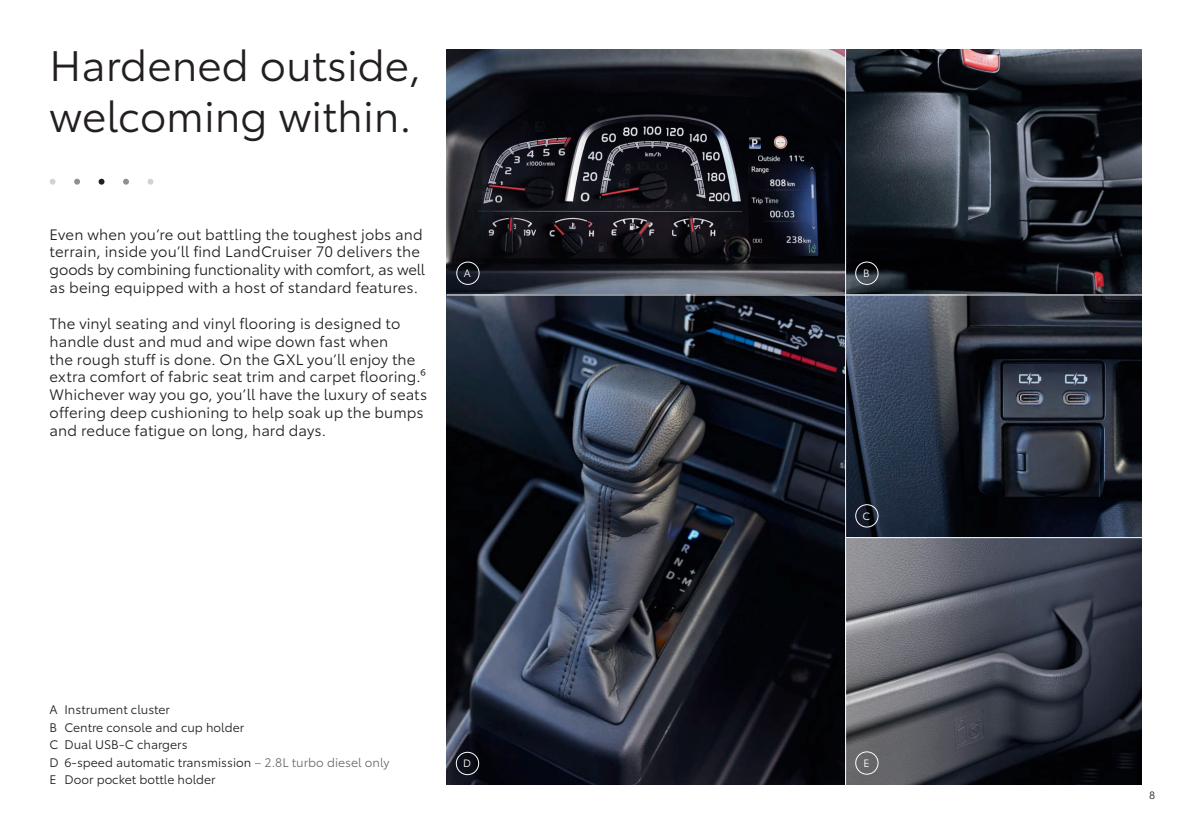
<style>
.page{position:relative;width:1191px;height:834px;background:#fff}
.page>*{position:absolute;margin:0;border:0;box-sizing:border-box;transform-origin:0 0}
.t1{font:42px/50.4px "Toyota Type";color:#231f20}
.t2{font:14.88px/17.8px "Toyota Type";letter-spacing:.005em;color:#231f20}
.t3{font:12.25px/17.5px "Toyota Type";color:#231f20}
.t4{font:10.5px "Toyota Type";color:#fff}
.t5{font:10.5px "Toyota Type";color:#231f20}
.s1{color:#6c6d70}
</style>
<div class="page">
<img style="left:846px;top:50px;width:295px;height:487px">
<div style="left:855px;top:262px;width:23px;height:22px;border:1px solid #fff;border-radius:50%"></div>
<div style="left:855px;top:504px;width:23px;height:23px;border:1px solid #fff;border-radius:50%"></div>
<svg style="left:50px;top:179px;width:6px;height:6px"></svg>
<svg style="left:74px;top:179px;width:6px;height:6px"></svg>
<svg style="left:99px;top:179px;width:5px;height:6px"></svg>
<svg style="left:123px;top:179px;width:6px;height:6px"></svg>
<svg style="left:147px;top:179px;width:6px;height:6px"></svg>
<img style="left:446px;top:50px;width:399px;height:734px">
<img style="left:846px;top:538px;width:295px;height:246px">
<div style="left:855px;top:751px;width:23px;height:23px;border:1px solid #fff;border-radius:50%"></div>
<div style="left:456px;top:262px;width:23px;height:22px;border:1px solid #fff;border-radius:50%"></div>
<div style="left:456px;top:752px;width:23px;height:22px;border:1px solid #fff;border-radius:50%"></div>
<hr style="left:446px;top:294px;width:706px;height:1px;background:#fff">
<h1 class="t1" style="left:50px;top:38px;width:373px">Hardened outside, welcoming within.</h1>
<p class="t2" style="left:50px;top:224px;width:377px">Even when you’re out battling the toughest jobs and terrain, inside you’ll find LandCruiser 70 delivers the goods by combining functionality with comfort, as well as being equipped with a host of standard features.</p>
<p class="t2" style="left:50px;top:313px;width:379px">The vinyl seating and vinyl flooring is designed to handle dust and mud and wipe down fast when<br>the rough stuff is done. On the GXL you’ll enjoy the extra comfort of fabric seat trim and carpet flooring.⁶<br>Whichever way you go, you’ll have the luxury of seats offering deep cushioning to help soak up the bumps and reduce fatigue on long, hard days.</p>
<p class="t4" style="left:464px;top:265px;width:8px">A</p>
<p class="t3" style="left:50px;top:700px;width:341px">A Instrument cluster<br>B Centre console and cup holder<br>C Dual USB-C chargers<br>D 6-speed automatic transmission <span class="s1">– 2.8L turbo diesel only<br></span>E Door pocket bottle holder</p>
<p class="t4" style="left:463px;top:755px;width:9px">D</p>
<p class="t4" style="left:863px;top:265px;width:8px">B</p>
<p class="t4" style="left:862px;top:508px;width:9px">C</p>
<p class="t4" style="left:863px;top:755px;width:8px">E</p>
<p class="t5" style="left:1149px;top:786px;width:8px">8</p>
</div>
